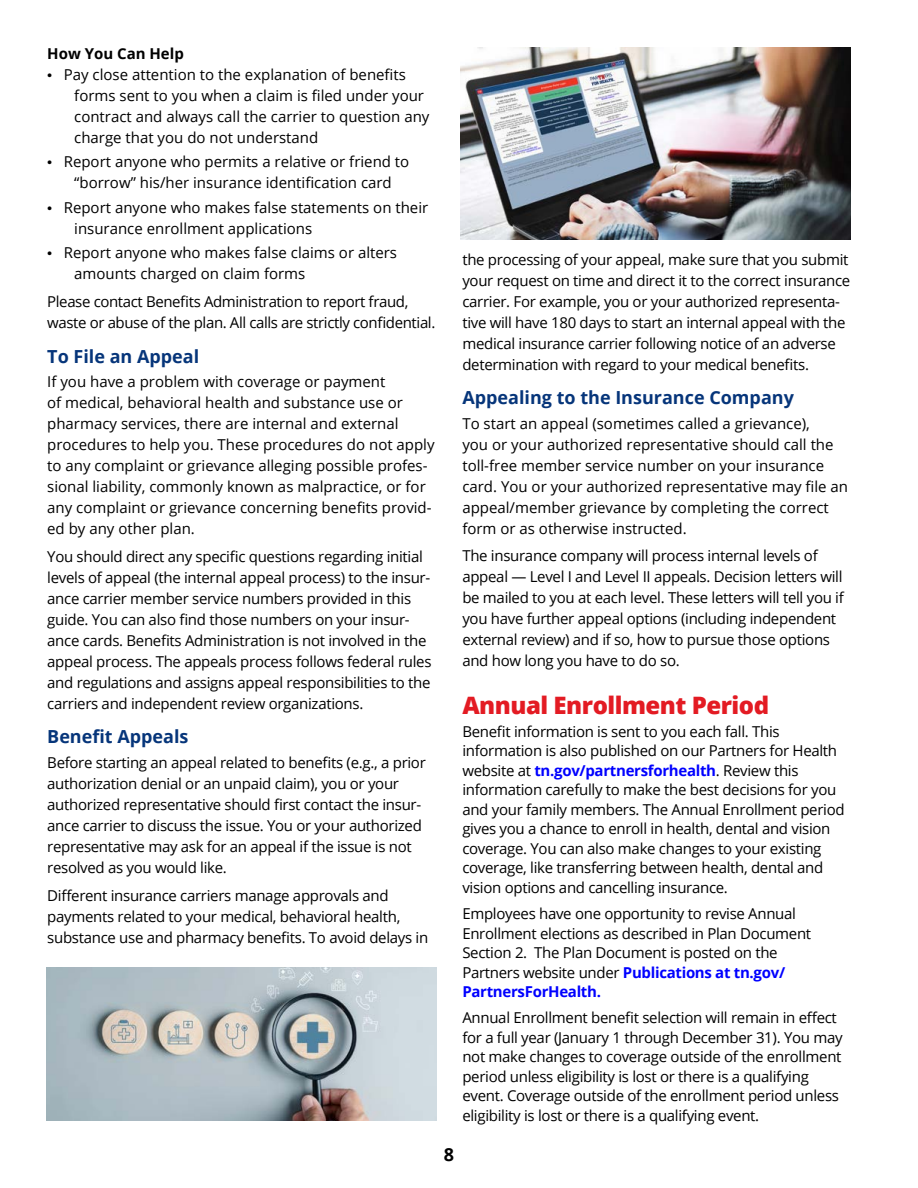
<style>
.page{position:relative;width:918px;height:1188px;background:#fff}
.page>*{position:absolute;margin:0;border:0;box-sizing:border-box;transform-origin:0 0}
.t1{font:800 24px "Open Sans";letter-spacing:-.02em;color:#e31b23}
.subhead{font:700 18px "Open Sans";color:#06357a}
.t2{font:700 18px "Open Sans";color:#000}
.sublist{font:15px/21px "Open Sans";letter-spacing:-.02em;color:#000}
.sublist-2{font:15px/21px "Open Sans";color:#000}
.sublist-3{font:700 15px "Open Sans";color:#000}
.s1{font-family:"Myriad Pro";font-size:18px}
.s2{font-weight:700;color:#00f}
</style>
<div class="page">
<img style="left:461px;top:47px;width:389px;height:193px">
<img style="left:47px;top:968px;width:389px;height:152px">
<p class="sublist-3" style="left:47px;top:43px;width:138px">How You Can Help</p>
<p class="sublist-2" style="left:74px;top:63px;width:357px;text-indent:-27px"><span class="s1">•</span> Pay close attention to the explanation of benefits forms sent to you when a claim is filed under your contract and always call the carrier to question any charge that you do not understand</p>
<p class="sublist-2" style="left:74px;top:151px;width:337px;text-indent:-27px"><span class="s1">•</span> Report anyone who permits a relative or friend to “borrow” his/her insurance identification card</p>
<p class="sublist-2" style="left:74px;top:196px;width:356px;text-indent:-27px"><span class="s1">•</span> Report anyone who makes false statements on their insurance enrollment applications</p>
<p class="sublist-2" style="left:74px;top:242px;width:324px;text-indent:-27px"><span class="s1">•</span> Report anyone who makes false claims or alters amounts charged on claim forms</p>
<p class="sublist" style="left:47px;top:291px;width:390px">Please contact Benefits Administration to report fraud, waste or abuse of the plan. All calls are strictly confidential.</p>
<p class="subhead" style="left:47px;top:343px;width:154px">To File an Appeal</p>
<p class="sublist-2" style="left:47px;top:371px;width:389px">If you have a problem with coverage or payment<br>of medical, behavioral health and substance use or pharmacy services, there are internal and external procedures to help you. These procedures do not apply to any complaint or grievance alleging possible profes&shy;sional liability, commonly known as malpractice, or for any complaint or grievance concerning benefits provid&shy;ed by any other plan.</p>
<p class="sublist" style="left:47px;top:545px;width:386px">You should direct any specific questions regarding initial levels of appeal (the internal appeal process) to the insur&shy;ance carrier member service numbers provided in this guide. You can also find those numbers on your insur&shy;ance cards. Benefits Administration is not involved in the appeal process. The appeals process follows federal rules and regulations and assigns appeal responsibilities to the carriers and independent review organizations.</p>
<p class="subhead" style="left:47px;top:724px;width:143px">Benefit Appeals</p>
<p class="sublist" style="left:47px;top:751px;width:380px">Before starting an appeal related to benefits (e.g., a prior authorization denial or an unpaid claim), you or your authorized representative should first contact the insur&shy;ance carrier to discuss the issue. You or your authorized representative may ask for an appeal if the issue is not resolved as you would like.</p>
<p class="sublist" style="left:47px;top:884px;width:383px">Different insurance carriers manage approvals and payments related to your medical, behavioral health, substance use and pharmacy benefits. To avoid delays in</p>
<p class="sublist" style="left:462px;top:248px;width:390px">the processing of your appeal, make sure that you submit your request on time and direct it to the correct insurance carrier. For example, you or your authorized representa&shy;tive will have 180 days to start an internal appeal with the medical insurance carrier following notice of an adverse determination with regard to your medical benefits.</p>
<p class="subhead" style="left:462px;top:385px;width:333px">Appealing to the Insurance Company</p>
<p class="sublist-2" style="left:462px;top:412px;width:387px">To start an appeal (sometimes called a grievance),<br>you or your authorized representative should call the toll-free member service number on your insurance card. You or your authorized representative may file an appeal/member grievance by completing the correct form or as otherwise instructed.</p>
<p class="sublist" style="left:462px;top:545px;width:383px">The insurance company will process internal levels of appeal — Level I and Level II appeals. Decision letters will be mailed to you at each level. These letters will tell you if you have further appeal options (including independent external review) and if so, how to pursue those options and how long you have to do so.</p>
<p class="t1" style="left:462px;top:687px;width:308px">Annual Enrollment Period</p>
<p class="sublist" style="left:462px;top:721px;width:384px;line-height:19.5px">Benefit information is sent to you each fall. This information is also published on our Partners for Health website at <span class="s2">tn.gov/partnersforhealth</span>. Review this information carefully to make the best decisions for you and your family members. The Annual Enrollment period gives you a chance to enroll in health, dental and vision coverage. You can also make changes to your existing coverage, like transferring between health, dental and vision options and cancelling insurance.</p>
<p class="sublist" style="left:462px;top:903px;width:350px;line-height:19.5px">Employees have one opportunity to revise Annual Enrollment elections as described in Plan Document Section 2. The Plan Document is posted on the Partners website under <span class="s2">Publications at tn.gov/ PartnersForHealth.</span></p>
<p class="sublist" style="left:462px;top:1008px;width:382px;line-height:19.5px">Annual Enrollment benefit selection will remain in effect for a full year (January 1 through December 31). You may not make changes to coverage outside of the enrollment period unless eligibility is lost or there is a qualifying event. Coverage outside of the enrollment period unless eligibility is lost or there is a qualifying event.</p>
<p class="t2" style="left:444px;top:1142px;width:12px">8</p>
</div>
